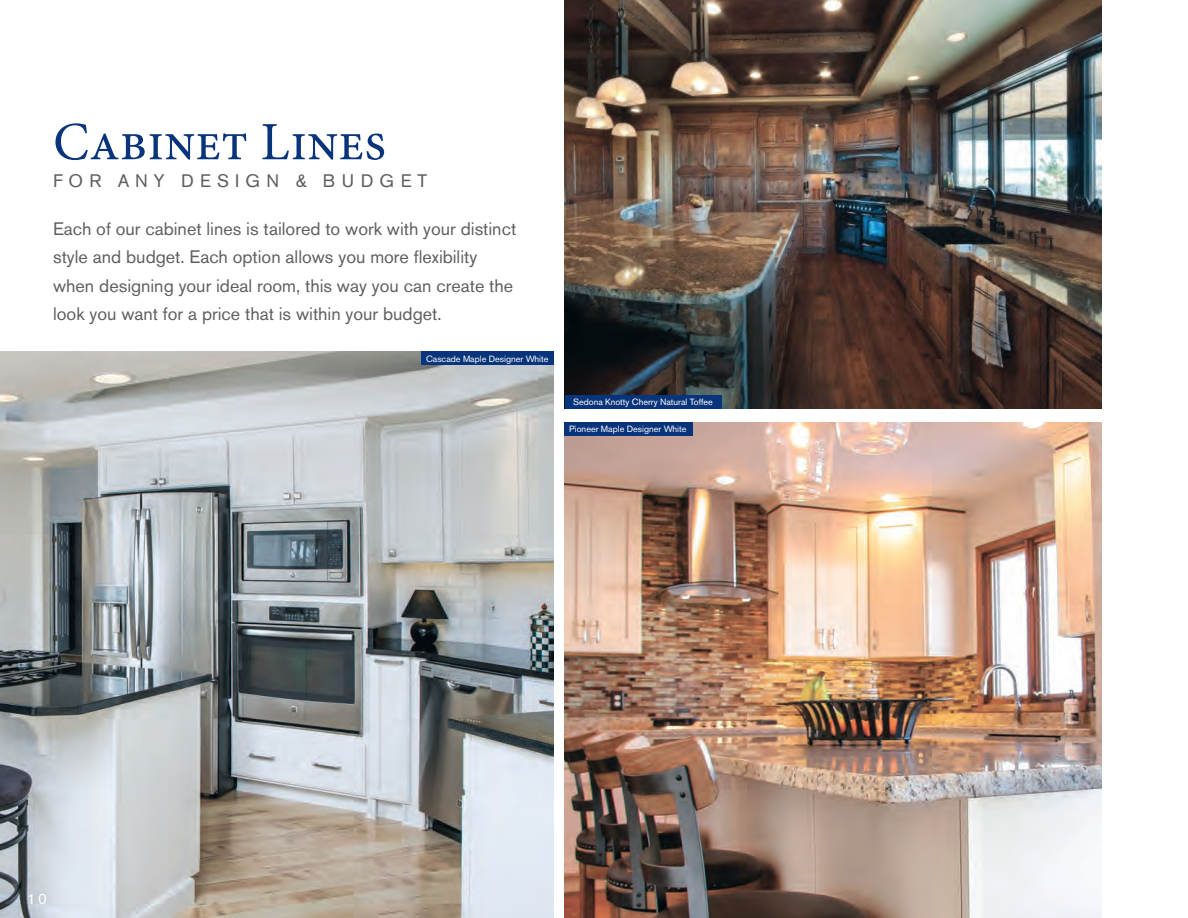
<style>
.page{position:relative;width:1188px;height:918px;background:#fff}
.page>*{position:absolute;margin:0;border:0;box-sizing:border-box;transform-origin:0 0}
.t1{font:18px/28.5px "Akzidenz Grotesk BE";color:#5f5f62}
.t2{font:18px "Akzidenz Grotesk BE";letter-spacing:.34em;color:#5f5f62}
.t3{font:15px "Akzidenz Grotesk BE";color:#fff}
.t4{font:9px "Akzidenz Grotesk BE";color:#fff}
</style>
<div class="page">
<img style="left:0;top:352px;width:553px;height:566px">
<img style="left:565px;top:422px;width:537px;height:496px">
<img style="left:565px;top:0;width:537px;height:409px">
<svg style="left:55px;top:123px;width:329px;height:37px"></svg>
<div style="left:565px;top:396px;width:156px;height:13px;background:#08347b"></div>
<div style="left:565px;top:422px;width:128px;height:13px;background:#08347b"></div>
<div style="left:421px;top:352px;width:132px;height:13px;background:#08347b"></div>
<p class="t2" style="left:53px;top:170px;width:376px">FOR ANY DESIGN &amp; BUDGET</p>
<p class="t1" style="left:53px;top:214px;width:465px">Each of our cabinet lines is tailored to work with your distinct style and budget. Each option allows you more flexibility when designing your ideal room, this way you can create the look you want for a price that is within your budget.</p>
<p class="t4" style="left:426px;top:353px;width:124px">Cascade Maple Designer White</p>
<p class="t4" style="left:573px;top:397px;width:141px">Sedona Knotty Cherry Natural Toffee</p>
<p class="t4" style="left:569px;top:423px;width:119px">Pioneer Maple Designer White</p>
<p class="t3" style="left:27px;top:890px;width:21px">10</p>
</div>
